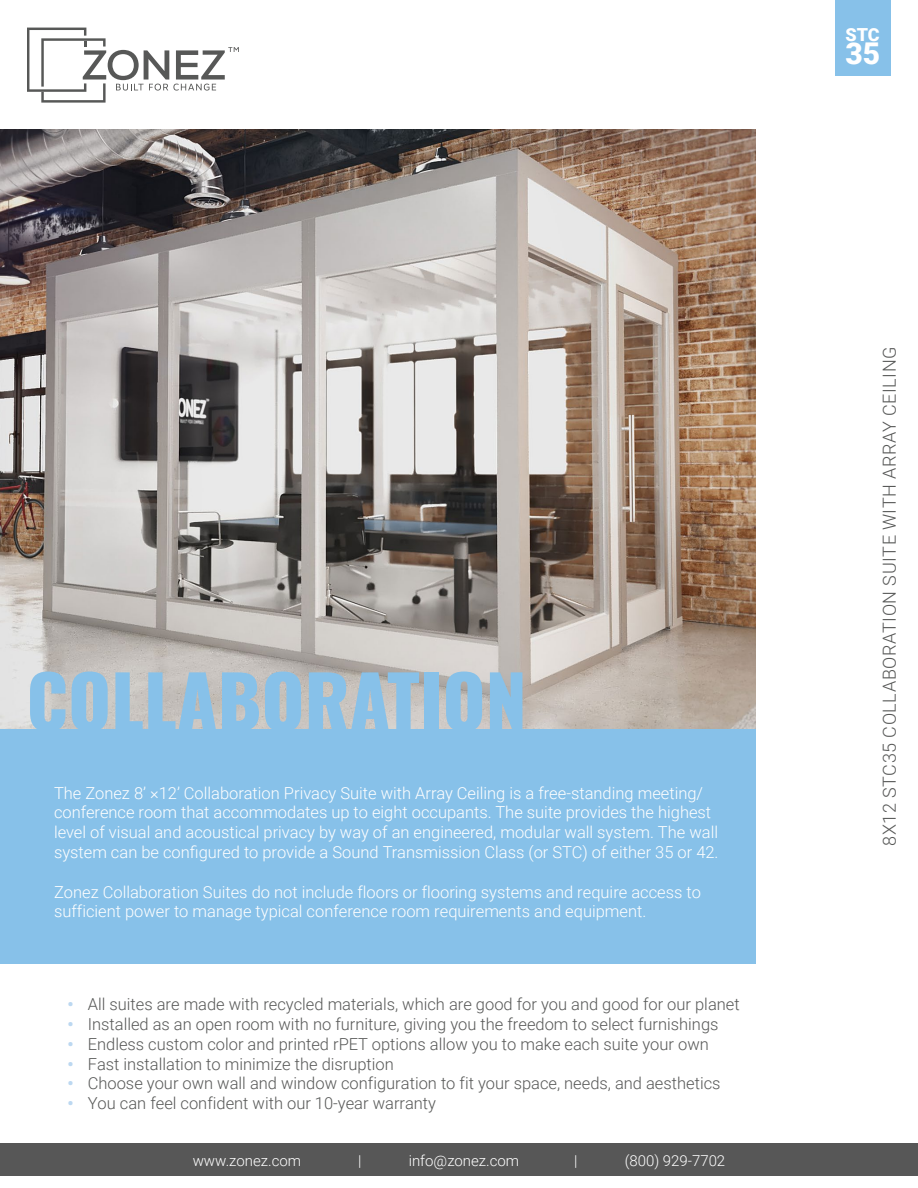
<style>
.page{position:relative;width:918px;height:1188px;background:#fff}
.page>*{position:absolute;margin:0;border:0;box-sizing:border-box;transform-origin:0 0}
.t1{font:800 72px "Oswald";color:#87c1e9}
.t2{font:900 30px "Roboto";color:#fff}
.t3{font:300 18px "Roboto";letter-spacing:.035em;color:#575857}
.t4{font:900 18px "Roboto";color:#fff}
.t5{font:300 16.5px/19.8px "Roboto";color:#fff}
.t6{font:300 16.5px "Roboto";color:#575857}
.t7{font:300 15px "Roboto";color:#fff}
.s1{font-weight:900;color:#bcd8f1}
</style>
<div class="page">
<div style="left:0;top:729px;width:756px;height:234px;background:#87c1e9"></div>
<img style="left:0;top:130px;width:756px;height:599px">
<svg style="left:27px;top:28px;width:212px;height:75px"></svg>
<div style="left:0;top:1144px;width:918px;height:32px;background:#575757"></div>
<div style="left:835px;top:0;width:55px;height:75px;background:#87c1e9"></div>
<p class="t4" style="left:845px;top:22px;width:36px">STC</p>
<h2 class="t2" style="left:845px;top:32px;width:36px">35</h2>
<h1 class="t1" style="left:27px;top:664px;width:502px">COLLABORATION</h1>
<p class="t5" style="left:54px;top:782px;width:666px">The Zonez 8’ ×12’ Collaboration Privacy Suite with Array Ceiling is a free-standing meeting/ conference room that accommodates up to eight occupants. The suite provides the highest level of visual and acoustical privacy by way of an engineered, modular wall system. The wall system can be configured to provide a Sound Transmission Class (or STC) of either 35 or 42.</p>
<p class="t5" style="left:54px;top:881px;width:649px">Zonez Collaboration Suites do not include floors or flooring systems and require access to sufficient power to manage typical conference room requirements and equipment.</p>
<p class="t6" style="left:68px;top:993px;width:674px"><span class="s1">•</span> All suites are made with recycled materials, which are good for you and good for our planet</p>
<p class="t6" style="left:68px;top:1013px;width:653px"><span class="s1">•</span> Installed as an open room with no furniture, giving you the freedom to select furnishings</p>
<p class="t6" style="left:68px;top:1032px;width:643px"><span class="s1">•</span> Endless custom color and printed rPET options allow you to make each suite your own</p>
<p class="t6" style="left:68px;top:1052px;width:328px"><span class="s1">•</span> Fast installation to minimize the disruption</p>
<p class="t6" style="left:68px;top:1072px;width:655px"><span class="s1">•</span> Choose your own wall and window configuration to fit your space, needs, and aesthetics</p>
<p class="t6" style="left:68px;top:1092px;width:370px"><span class="s1">•</span> You can feel confident with our 10-year warranty</p>
<p class="t7" style="left:193px;top:1150px;width:110px">www.zonez.com</p>
<p class="t7" style="left:358px;top:1150px;width:5px">|</p>
<p class="t7" style="left:409px;top:1150px;width:112px">info@zonez.com</p>
<p class="t7" style="left:574px;top:1150px;width:5px">|</p>
<p class="t7" style="left:625px;top:1150px;width:102px">(800) 929-7702</p>
<p class="t3" style="left:877px;top:846px;width:501px;rotate:-90deg">8X12 STC35 COLLABORATION SUITE WITH ARRAY CEILING</p>
</div>
